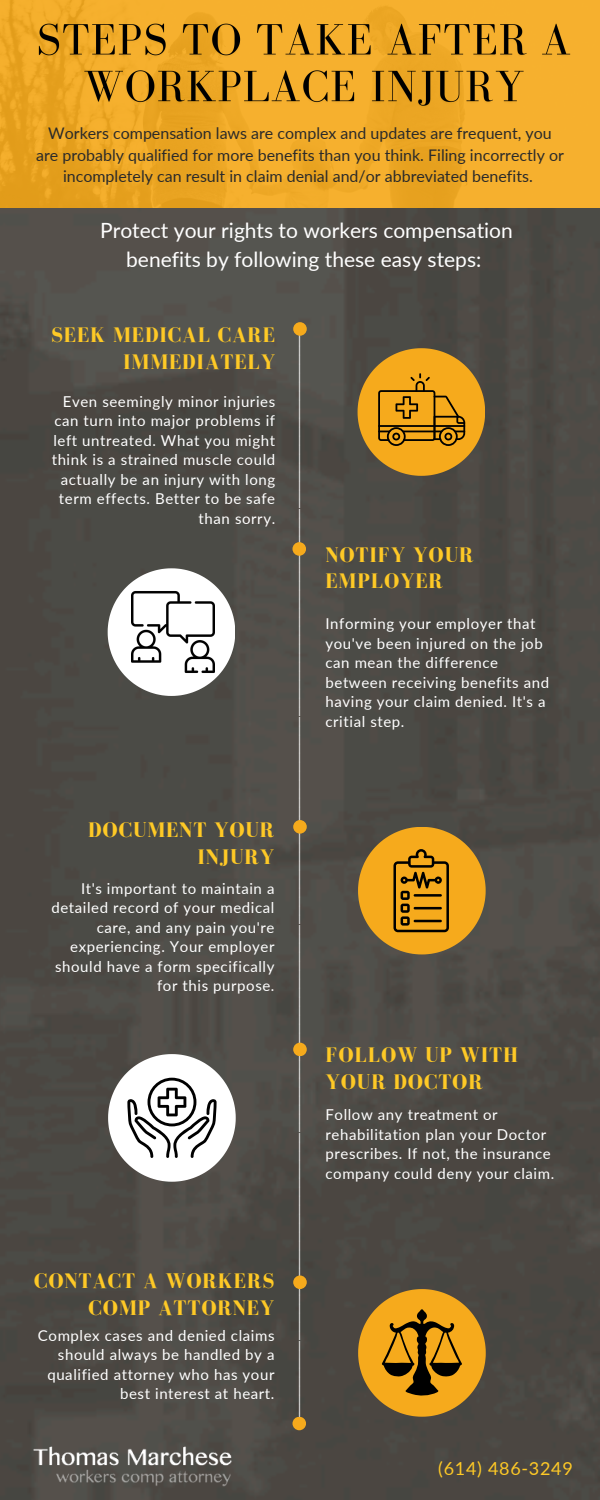
<style>
.page{position:relative;width:600px;height:1500px;background:#fff}
.page>*{position:absolute;margin:0;border:0;box-sizing:border-box;transform-origin:0 0}
.t1{font:300 22px "Open Sans";color:#fff}
.t2{font:700 21.6px/27px "Bodoni FLF";letter-spacing:.04em;color:#fec926;text-align:right}
.t3{font:21px/29.2px "Lato";color:#fff;text-align:center}
.t4{font:18px "Lato";letter-spacing:.04em;color:#fec926}
.t5{font:16px/21.8px "Lato";color:#2a2a2a;text-align:center}
.t6{font:15px/19.5px "Lato";letter-spacing:.04em;color:#fff;text-align:right}
</style>
<div class="page">
<img style="left:0;top:0;width:600px;height:1500px">
<svg style="left:108px;top:568px;width:127px;height:128px"></svg>
<img style="left:31px;top:1440px;width:205px;height:51px">
<img style="left:132px;top:591px;width:82px;height:82px">
<div style="left:292px;top:542px;width:14px;height:14px;background:#f6aa1c;border-radius:50%"></div>
<div style="left:293px;top:322px;width:14px;height:14px;background:#f6aa1c;border-radius:50%"></div>
<div style="left:293px;top:820px;width:14px;height:14px;background:#f6aa1c;border-radius:50%"></div>
<div style="left:293px;top:1043px;width:14px;height:13px;background:#f6aa1c;border-radius:50%"></div>
<div style="left:293px;top:1275px;width:14px;height:14px;background:#f6aa1c;border-radius:50%"></div>
<div style="left:292px;top:1417px;width:14px;height:13px;background:#f6aa1c;border-radius:50%"></div>
<div style="left:1px;top:0;width:599px;height:208px;background:linear-gradient(to right,#eaa422,#f6b02e)"></div>
<svg style="left:358px;top:348px;width:127px;height:128px;background:#bf8822"></svg>
<svg style="left:358px;top:827px;width:128px;height:127px;background:#bd8722"></svg>
<svg style="left:108px;top:1054px;width:128px;height:128px"></svg>
<svg style="left:358px;top:1289px;width:128px;height:128px;background:#ae7c20"></svg>
<img style="left:35px;top:15px;width:540px;height:97px">
<p class="t5" style="left:36px;top:122px;width:529px">Workers compensation laws are complex and updates are frequent, you are probably qualified for more benefits than you think. Filing incorrectly or incompletely can result in claim denial and/or abbreviated benefits.</p>
<p class="t3" style="left:100px;top:215px;width:414px">Protect your rights to workers compensation benefits by following these easy steps:</p>
<p class="t2" style="left:51px;top:321px;width:226px">SEEK MEDICAL CARE<br>IMMEDIATELY</p>
<h3 class="t6" style="left:52px;top:391px;width:225px">Even seemingly minor injuries can turn into major problems if left untreated. What you might think is a strained muscle could actually be an injury with long term effects. Better to be safe than sorry.</h3>
<h2 class="t2" style="left:88px;top:816px;width:188px">DOCUMENT YOUR<br>INJURY</h2>
<p class="t6" style="left:51px;top:878px;width:225px">It's important to maintain a detailed record of your medical care, and any pain you're experiencing. Your employer should have a form specifically for this purpose.</p>
<p class="t2" style="left:34px;top:1267px;width:242px">CONTACT A WORKERS<br>COMP ATTORNEY</p>
<h2 class="t6" style="left:38px;top:1325px;width:238px">Complex cases and denied claims should always be handled by a qualified attorney who has your best interest at heart.</h2>
<p class="t1" style="left:326px;top:328px;width:1096px;rotate:90deg">_________________________________________________________________________________________________________________________</p>
<p class="t2" style="left:325px;top:542px;width:150px;line-height:26.2px;text-align:left">NOTIFY YOUR<br>EMPLOYER</p>
<p class="t6" style="left:325px;top:614px;width:225px;text-align:left">Informing your employer that you've been injured on the job can mean the difference between receiving benefits and having your claim denied. It's a critial step.</p>
<h2 class="t2" style="left:325px;top:1042px;width:194px;text-align:left">FOLLOW UP WITH<br>YOUR DOCTOR</h2>
<p class="t6" style="left:325px;top:1104px;width:230px;text-align:left">Follow any treatment or rehabilitation plan your Doctor prescribes. If not, the insurance company could deny your claim.</p>
<p class="t4" style="left:438px;top:1457px;width:136px">(614) 486-3249</p>
</div>
